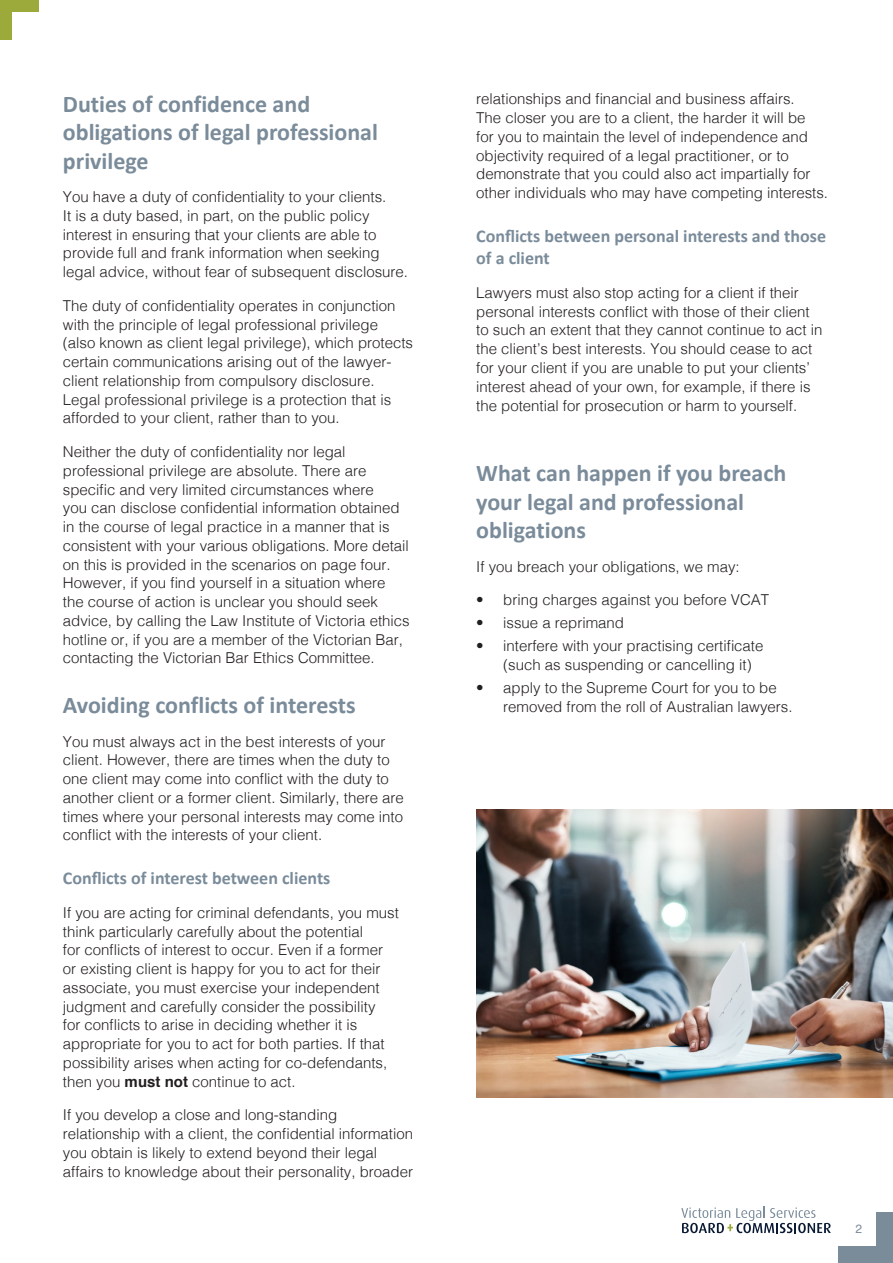
<style>
.page{position:relative;width:893px;height:1263px;background:#fff}
.page>*{position:absolute;margin:0;border:0;box-sizing:border-box;transform-origin:0 0}
.heading{font:700 24px/28.5px "Calibri";color:#7a8b9a}
.sub_heading_2{font:700 18px/22.5px "Calibri";color:#7a8b9a}
.text{font:300 15px/18.8px "Helvetica";color:#231f20}
.t1{font:12px "Helvetica";color:#7a8b9a}
.s1{font-weight:700}
</style>
<div class="page">
<div style="left:876px;top:1212px;width:17px;height:51px;background:#7a8b9a"></div>
<div style="left:838px;top:1246px;width:55px;height:17px;background:#7a8b9a"></div>
<div style="left:0;top:0;width:12px;height:39px;background:#9baa3a"></div>
<div style="left:0;top:0;width:39px;height:12px;background:#9baa3a"></div>
<svg style="left:681px;top:1207px;width:150px;height:26px"></svg>
<img style="left:476px;top:809px;width:417px;height:288px">
<p class="heading" style="left:63px;top:89px;width:317px">Duties of confidence and obligations of legal professional privilege</p>
<p class="text" style="left:63px;top:186px;width:347px">You have a duty of confidentiality to your clients.<br>It is a duty based, in part, on the public policy interest in ensuring that your clients are able to provide full and frank information when seeking legal advice, without fear of subsequent disclosure.</p>
<p class="text" style="left:63px;top:295px;width:352px">The duty of confidentiality operates in conjunction with the principle of legal professional privilege (also known as client legal privilege), which protects certain communications arising out of the lawyer&shy;client relationship from compulsory disclosure.<br>Legal professional privilege is a protection that is afforded to your client, rather than to you.</p>
<p class="text" style="left:63px;top:441px;width:348px">Neither the duty of confidentiality nor legal professional privilege are absolute. There are specific and very limited circumstances where<br>you can disclose confidential information obtained in the course of legal practice in a manner that is consistent with your various obligations. More detail on this is provided in the scenarios on page four.<br>However, if you find yourself in a situation where the course of action is unclear you should seek advice, by calling the Law Institute of Victoria ethics hotline or, if you are a member of the Victorian Bar, contacting the Victorian Bar Ethics Committee.</p>
<p class="heading" style="left:63px;top:690px;width:294px">Avoiding conflicts of interests</p>
<p class="text" style="left:63px;top:731px;width:342px">You must always act in the best interests of your client. However, there are times when the duty to one client may come into conflict with the duty to another client or a former client. Similarly, there are times where your personal interests may come into conflict with the interests of your client.</p>
<p class="sub_heading_2" style="left:63px;top:867px;width:269px">Conflicts of interest between clients</p>
<p class="text" style="left:63px;top:902px;width:337px">If you are acting for criminal defendants, you must think particularly carefully about the potential<br>for conflicts of interest to occur. Even if a former or existing client is happy for you to act for their associate, you must exercise your independent judgment and carefully consider the possibility<br>for conflicts to arise in deciding whether it is appropriate for you to act for both parties. If that possibility arises when acting for co-defendants, then you <span class="s1">must not</span> continue to act.</p>
<p class="text" style="left:63px;top:1104px;width:352px">If you develop a close and long-standing relationship with a client, the confidential information you obtain is likely to extend beyond their legal affairs to knowledge about their personality, broader</p>
<p class="text" style="left:476px;top:89px;width:353px">relationships and financial and business affairs.<br>The closer you are to a client, the harder it will be<br>for you to maintain the level of independence and objectivity required of a legal practitioner, or to demonstrate that you could also act impartially for other individuals who may have competing interests.</p>
<p class="sub_heading_2" style="left:476px;top:224px;width:351px">Conflicts between personal interests and those of a client</p>
<p class="text" style="left:476px;top:282px;width:348px">Lawyers must also stop acting for a client if their personal interests conflict with those of their client to such an extent that they cannot continue to act in the client’s best interests. You should cease to act for your client if you are unable to put your clients’ interest ahead of your own, for example, if there is the potential for prosecution or harm to yourself.</p>
<p class="heading" style="left:476px;top:458px;width:312px">What can happen if you breach your legal and professional obligations</p>
<p class="text" style="left:476px;top:556px;width:265px">If you breach your obligations, we may:</p>
<p class="text" style="left:476px;top:589px;width:294px">• bring charges against you before VCAT</p>
<p class="text" style="left:476px;top:612px;width:149px">• issue a reprimand</p>
<p class="text" style="left:503px;top:635px;width:262px;text-indent:-27px">• interfere with your practising certificate (such as suspending or cancelling it)</p>
<p class="text" style="left:503px;top:677px;width:291px;text-indent:-27px">• apply to the Supreme Court for you to be removed from the roll of Australian lawyers.</p>
<p class="t1" style="left:855px;top:1220px;width:8px">2</p>
</div>
